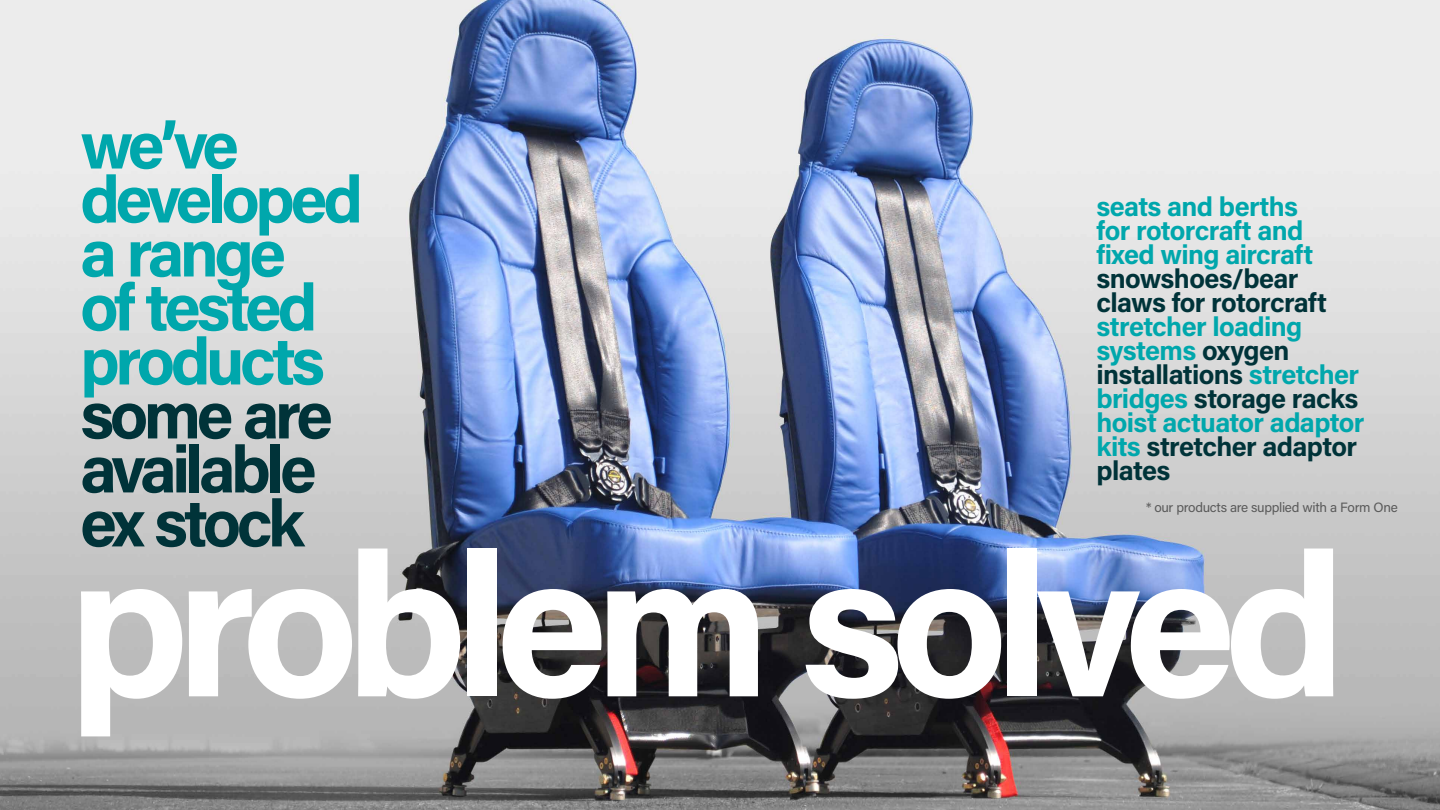
<style>
.page{position:relative;width:1440px;height:810px;background:#fff}
.page>*{position:absolute;margin:0;border:0;box-sizing:border-box;transform-origin:0 0}
.t1{font:700 202.5px "Acumin Pro";letter-spacing:-.065em;color:#fff}
.t2{font:700 66px/54px "Acumin Pro";letter-spacing:-.07em;color:#00a7ac}
.t3{font:700 66px/54px "Acumin Pro";letter-spacing:-.07em;color:#003339}
.t4{font:700 27px/24px "Acumin Pro";letter-spacing:-.025em;color:#00a7ac}
.t5{font:700 27px/24px "Acumin Pro";letter-spacing:-.025em;color:#003339}
.t6{font:13.5px "Acumin Pro";letter-spacing:-.025em;color:#5a5a5a}
.s1{color:#003339}
</style>
<div class="page">
<img style="left:0;top:0;width:1440px;height:810px">
<h2 class="t2" style="left:80px;top:116px;width:284px">we’ve developed a range<br>of tested products</h2>
<h2 class="t3" style="left:80px;top:385px;width:254px">some are available ex stock</h2>
<p class="t4" style="left:1096px;top:193px;width:218px">seats and berths for rotorcraft and fixed wing aircraft</p>
<p class="t5" style="left:1096px;top:265px;width:232px">snowshoes/bear claws for rotorcraft</p>
<p class="t4" style="left:1096px;top:313px;width:269px">stretcher loading systems <span class="s1">oxygen installations</span> stretcher bridges <span class="s1">storage racks </span>hoist actuator adaptor kits <span class="s1">stretcher adaptor plates</span></p>
<p class="t6" style="left:1146px;top:498px;width:253px">* our products are supplied with a Form One</p>
<h1 class="t1" style="left:68px;top:483px;width:1279px">problem solved</h1>
</div>
